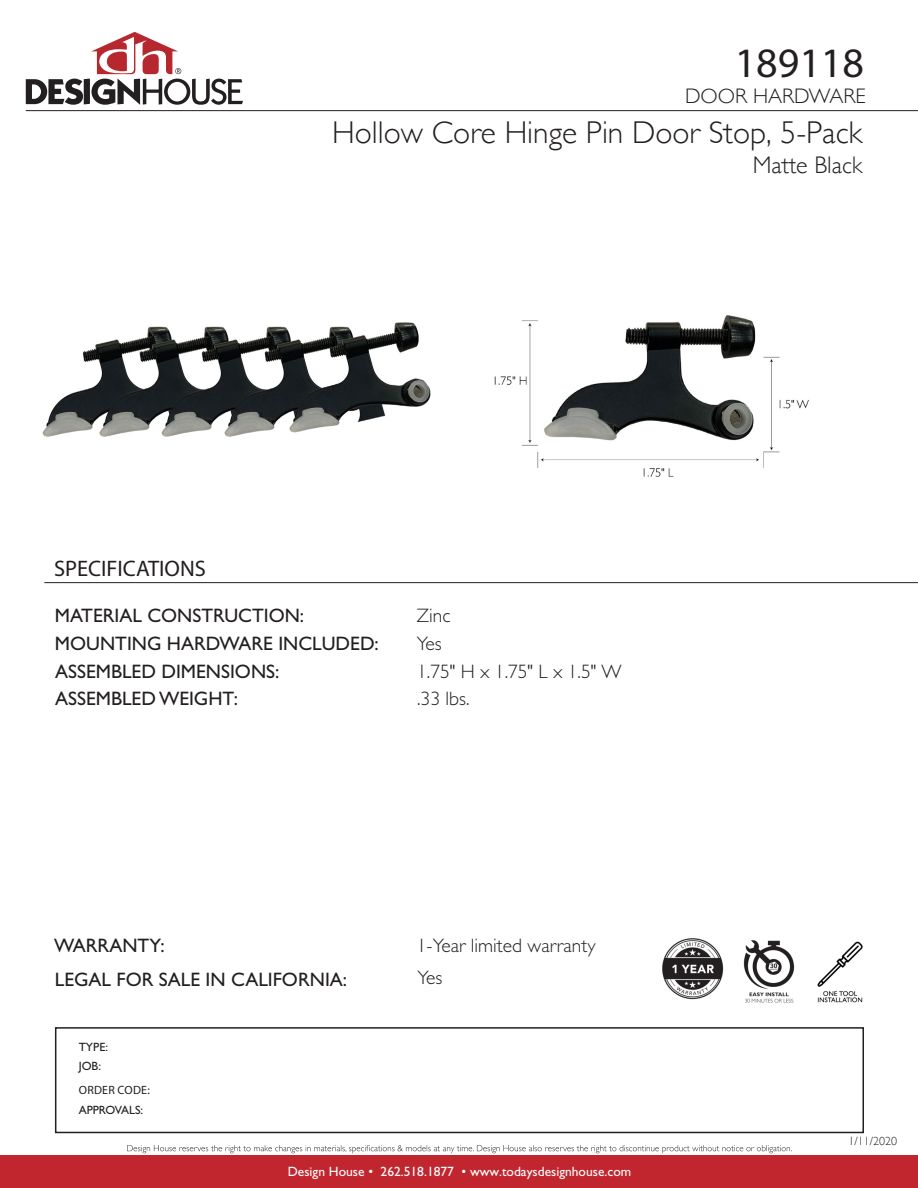
<style>
.page{position:relative;width:918px;height:1188px;background:#fff}
.page>*{position:absolute;margin:0;border:0;box-sizing:border-box;transform-origin:0 0}
.t1{font:42px "Myriad Pro";color:#231f20}
.t2{font:300 31.5px "Gill Sans";color:#231f20}
.t3{font:300 24px "Gill Sans";color:#231f20}
.t4{font:22.5px "Myriad Pro";color:#231f20}
.t5{font:300 21px "Gill Sans";color:#231f20}
.t6{font:19.5px/34.2px "Gill Sans Std";color:#231f20}
.t7{font:300 19.5px/31.7px "Gill Sans Std";color:#231f20}
.t8{font:13.5px "Gill Sans Std";color:#fff}
.t9{font:12px/19.6px "Gill Sans Std";color:#231f20}
.t10{font:12px "Myriad Pro";letter-spacing:.02em;color:#231f20}
.t11{font:300 12px "Gill Sans";color:#231f20}
</style>
<div class="page">
<img style="left:42px;top:322px;width:410px;height:262px">
<div style="left:0;top:1156px;width:918px;height:32px;background:#c1262f"></div>
<svg style="left:26px;top:32px;width:217px;height:73px"></svg>
<svg style="left:127px;top:1145px;width:665px;height:8px"></svg>
<div style="left:55px;top:1027px;width:809px;height:106px;border:2px solid #231f20"></div>
<hr style="left:26px;top:110px;width:892px;height:1px;background:#231f20">
<hr style="left:44px;top:582px;width:874px;height:1px;background:#231f20">
<img style="left:662px;top:938px;width:61px;height:62px">
<img style="left:743px;top:940px;width:52px;height:63px">
<img style="left:817px;top:941px;width:46px;height:62px">
<img style="left:494px;top:315px;width:315px;height:162px">
<h1 class="t1" style="left:735px;top:37px;width:131px">189118</h1>
<p class="t5" style="left:685px;top:79px;width:182px">DOOR HARDWARE</p>
<h2 class="t2" style="left:332px;top:108px;width:532px">Hollow Core Hinge Pin Door Stop, 5-Pack</h2>
<p class="t3" style="left:753px;top:147px;width:111px">Matte Black</p>
<p class="t4" style="left:54px;top:554px;width:154px">SPECIFICATIONS</p>
<p class="t6" style="left:55px;top:599px;width:251px">MATERIAL CONSTRUCTION:</p>
<p class="t7" style="left:417px;top:600px;width:35px">Zinc</p>
<p class="t6" style="left:55px;top:626px;width:325px">MOUNTING HARDWARE INCLUDED:</p>
<p class="t7" style="left:417px;top:628px;width:26px">Yes</p>
<p class="t6" style="left:55px;top:654px;width:226px">ASSEMBLED DIMENSIONS:</p>
<p class="t7" style="left:417px;top:656px;width:206px">1.75" H x 1.75" L x 1.5" W</p>
<p class="t6" style="left:55px;top:682px;width:184px">ASSEMBLED WEIGHT:</p>
<p class="t7" style="left:417px;top:683px;width:54px">.33 lbs.</p>
<p class="t6" style="left:54px;top:928px;width:295px">WARRANTY:<br>LEGAL FOR SALE IN CALIFORNIA:</p>
<p class="t9" style="left:79px;top:1037px;width:31px">TYPE:<br>JOB:</p>
<p class="t10" style="left:79px;top:1082px;width:72px">ORDER CODE:</p>
<p class="t9" style="left:79px;top:1100px;width:66px">APPROVALS:</p>
<p class="t7" style="left:417px;top:930px;width:180px">1-Year limited warranty<br>Yes</p>
<p class="t8" style="left:288px;top:1164px;width:345px">Design House • 262.518.1877 • www.todaysdesignhouse.com</p>
<p class="t11" style="left:848px;top:1132px;width:50px">1/11/2020</p>
</div>
